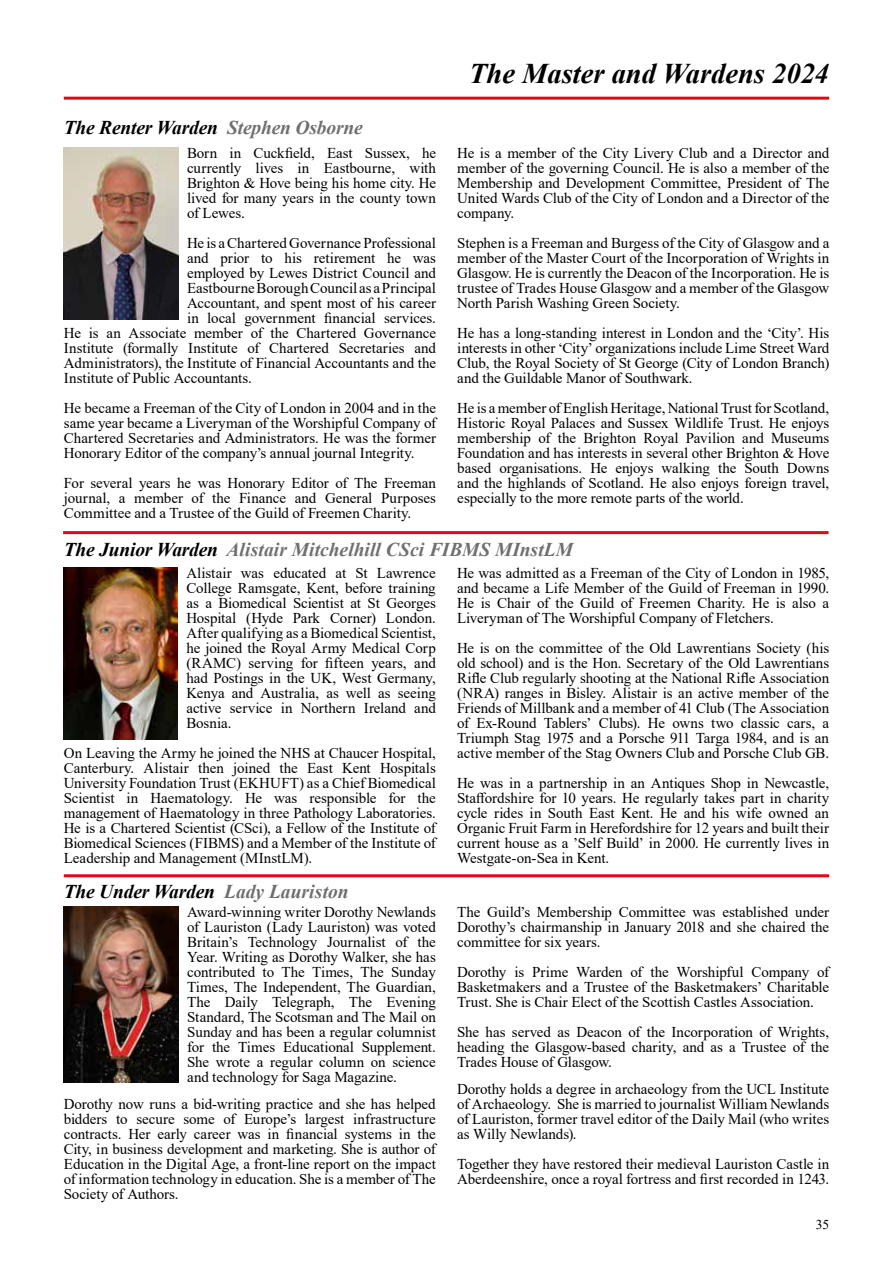
<style>
.page{position:relative;width:893px;height:1263px;background:#fff}
.page>*{position:absolute;margin:0;border:0;box-sizing:border-box;transform-origin:0 0}
.t1{font:italic 700 28.5px "Times New Roman";color:#000}
.t2{font:italic 700 19.5px "Times New Roman";letter-spacing:-.01em;color:#000}
.t3{font:italic 700 19.5px "Times New Roman";letter-spacing:-.005em;color:#706f6f}
.t4{font:15px/15px "Times New Roman";letter-spacing:-.005em;color:#000;text-align:justify}
.t5{font:13.5px "Times New Roman";color:#000}
.s1{color:#706f6f}
.s2{color:#000}
</style>
<div class="page">
<hr style="left:64px;top:97px;width:765px;height:3px;background:#e30613">
<hr style="left:63px;top:531px;width:765px;height:3px;background:#e30613">
<img style="left:64px;top:148px;width:114px;height:172px">
<img style="left:63px;top:567px;width:115px;height:172px">
<img style="left:64px;top:907px;width:115px;height:175px">
<hr style="left:64px;top:874px;width:765px;height:3px;background:#e30613">
<h2 class="t2" style="left:64px;top:113px;width:300px">The Renter Warden <span class="s1">Stephen Osborne</span></h2>
<p class="t4" style="left:187px;top:145px;width:251px">Born in Cuckfield, East Sussex, he currently lives in Eastbourne, with Brighton &amp; Hove being his home city. He lived for many years in the county town of Lewes.</p>
<p class="t4" style="left:187px;top:235px;width:251px">He is a Chartered Governance Professional</p>
<p class="t4" style="left:187px;top:250px;width:250px">and prior to his retirement he was</p>
<p class="t4" style="left:187px;top:265px;width:251px">employed by Lewes District Council and</p>
<p class="t4" style="left:187px;top:280px;width:251px">Eastbourne Borough Council as a Principal</p>
<p class="t4" style="left:187px;top:295px;width:250px">Accountant, and spent most of his career</p>
<p class="t4" style="left:187px;top:310px;width:251px">in local government financial services.</p>
<p class="t4" style="left:64px;top:325px;width:374px">He is an Associate member of the Chartered Governance</p>
<p class="t4" style="left:64px;top:340px;width:374px">Institute (formally Institute of Chartered Secretaries and</p>
<p class="t4" style="left:64px;top:355px;width:374px">Administrators), the Institute of Financial Accountants and the</p>
<p class="t4" style="left:64px;top:370px;width:189px">Institute of Public Accountants.</p>
<p class="t4" style="left:64px;top:400px;width:374px">He became a Freeman of the City of London in 2004 and in the same year became a Liveryman of the Worshipful Company of Chartered Secretaries and Administrators. He was the former Honorary Editor of the company’s annual journal Integrity.</p>
<p class="t4" style="left:64px;top:475px;width:374px">For several years he was Honorary Editor of The Freeman journal, a member of the Finance and General Purposes Committee and a Trustee of the Guild of Freemen Charity.</p>
<h1 class="t1" style="left:469px;top:54px;width:361px">The Master and Wardens 2024</h1>
<p class="t4" style="left:457px;top:145px;width:374px">He is a member of the City Livery Club and a Director and member of the governing Council. He is also a member of the Membership and Development Committee, President of The United Wards Club of the City of London and a Director of the company.</p>
<p class="t4" style="left:457px;top:235px;width:374px">Stephen is a Freeman and Burgess of the City of Glasgow and a member of the Master Court of the Incorporation of Wrights in Glasgow. He is currently the Deacon of the Incorporation. He is trustee of Trades House Glasgow and a member of the Glasgow North Parish Washing Green Society.</p>
<p class="t4" style="left:457px;top:325px;width:374px">He has a long-standing interest in London and the ‘City’. His interests in other ‘City’ organizations include Lime Street Ward Club, the Royal Society of St George (City of London Branch) and the Guildable Manor of Southwark.</p>
<p class="t4" style="left:457px;top:400px;width:374px">He is a member of English Heritage, National Trust for Scotland, Historic Royal Palaces and Sussex Wildlife Trust. He enjoys membership of the Brighton Royal Pavilion and Museums Foundation and has interests in several other Brighton &amp; Hove based organisations. He enjoys walking the South Downs and the highlands of Scotland. He also enjoys foreign travel, especially to the more remote parts of the world.</p>
<h2 class="t3" style="left:64px;top:536px;width:511px"><span class="s2">The Junior Warden</span> Alistair Mitchelhill CSci FIBMS MInstLM</h2>
<p class="t4" style="left:186px;top:565px;width:251px">Alistair was educated at St Lawrence College Ramsgate, Kent, before training as a Biomedical Scientist at St Georges Hospital (Hyde Park Corner) London.<br>After qualifying as a Biomedical Scientist, he joined the Royal Army Medical Corp (RAMC) serving for fifteen years, and had Postings in the UK, West Germany, Kenya and Australia, as well as seeing active service in Northern Ireland and Bosnia.</p>
<p class="t4" style="left:64px;top:745px;width:374px">On Leaving the Army he joined the NHS at Chaucer Hospital, Canterbury. Alistair then joined the East Kent Hospitals University Foundation Trust (EKHUFT) as a Chief Biomedical Scientist in Haematology. He was responsible for the management of Haematology in three Pathology Laboratories.<br>He is a Chartered Scientist (CSci), a Fellow of the Institute of Biomedical Sciences (FIBMS) and a Member of the Institute of Leadership and Management (MInstLM).</p>
<h2 class="t2" style="left:64px;top:878px;width:286px">The Under Warden <span class="s1">Lady Lauriston</span></h2>
<p class="t4" style="left:187px;top:903px;width:250px">Award-winning writer Dorothy Newlands of Lauriston (Lady Lauriston) was voted Britain’s Technology Journalist of the Year. Writing as Dorothy Walker, she has contributed to The Times, The Sunday Times, The Independent, The Guardian, The Daily Telegraph, The Evening Standard, The Scotsman and The Mail on Sunday and has been a regular columnist for the Times Educational Supplement.<br>She wrote a regular column on science and technology for Saga Magazine.</p>
<p class="t4" style="left:64px;top:1095px;width:374px">Dorothy now runs a bid-writing practice and she has helped bidders to secure some of Europe’s largest infrastructure contracts. Her early career was in financial systems in the City, in business development and marketing. She is author of Education in the Digital Age, a front-line report on the impact of information technology in education. She is a member of The Society of Authors.</p>
<p class="t4" style="left:457px;top:565px;width:374px">He was admitted as a Freeman of the City of London in 1985, and became a Life Member of the Guild of Freeman in 1990.<br>He is Chair of the Guild of Freemen Charity. He is also a Liveryman of The Worshipful Company of Fletchers.</p>
<p class="t4" style="left:457px;top:640px;width:374px">He is on the committee of the Old Lawrentians Society (his old school) and is the Hon. Secretary of the Old Lawrentians Rifle Club regularly shooting at the National Rifle Association (NRA) ranges in Bisley. Alistair is an active member of the Friends of Millbank and a member of 41 Club (The Association of Ex-Round Tablers’ Clubs). He owns two classic cars, a Triumph Stag 1975 and a Porsche 911 Targa 1984, and is an active member of the Stag Owners Club and Porsche Club GB.</p>
<p class="t4" style="left:457px;top:775px;width:374px">He was in a partnership in an Antiques Shop in Newcastle, Staffordshire for 10 years. He regularly takes part in charity cycle rides in South East Kent. He and his wife owned an Organic Fruit Farm in Herefordshire for 12 years and built their current house as a ’Self Build’ in 2000. He currently lives in Westgate-on-Sea in Kent.</p>
<p class="t4" style="left:457px;top:903px;width:374px">The Guild’s Membership Committee was established under Dorothy’s chairmanship in January 2018 and she chaired the committee for six years.</p>
<p class="t4" style="left:457px;top:963px;width:374px">Dorothy is Prime Warden of the Worshipful Company of Basketmakers and a Trustee of the Basketmakers’ Charitable Trust. She is Chair Elect of the Scottish Castles Association.</p>
<p class="t4" style="left:457px;top:1023px;width:374px">She has served as Deacon of the Incorporation of Wrights, heading the Glasgow-based charity, and as a Trustee of the Trades House of Glasgow.</p>
<p class="t4" style="left:457px;top:1080px;width:374px">Dorothy holds a degree in archaeology from the UCL Institute of Archaeology. She is married to journalist William Newlands of Lauriston, former travel editor of the Daily Mail (who writes as Willy Newlands).</p>
<p class="t4" style="left:457px;top:1155px;width:374px">Together they have restored their medieval Lauriston Castle in<br>Aberdeenshire, once a royal fortress and first recorded in 1243.</p>
<p class="t5" style="left:816px;top:1215px;width:15px">35</p>
</div>
